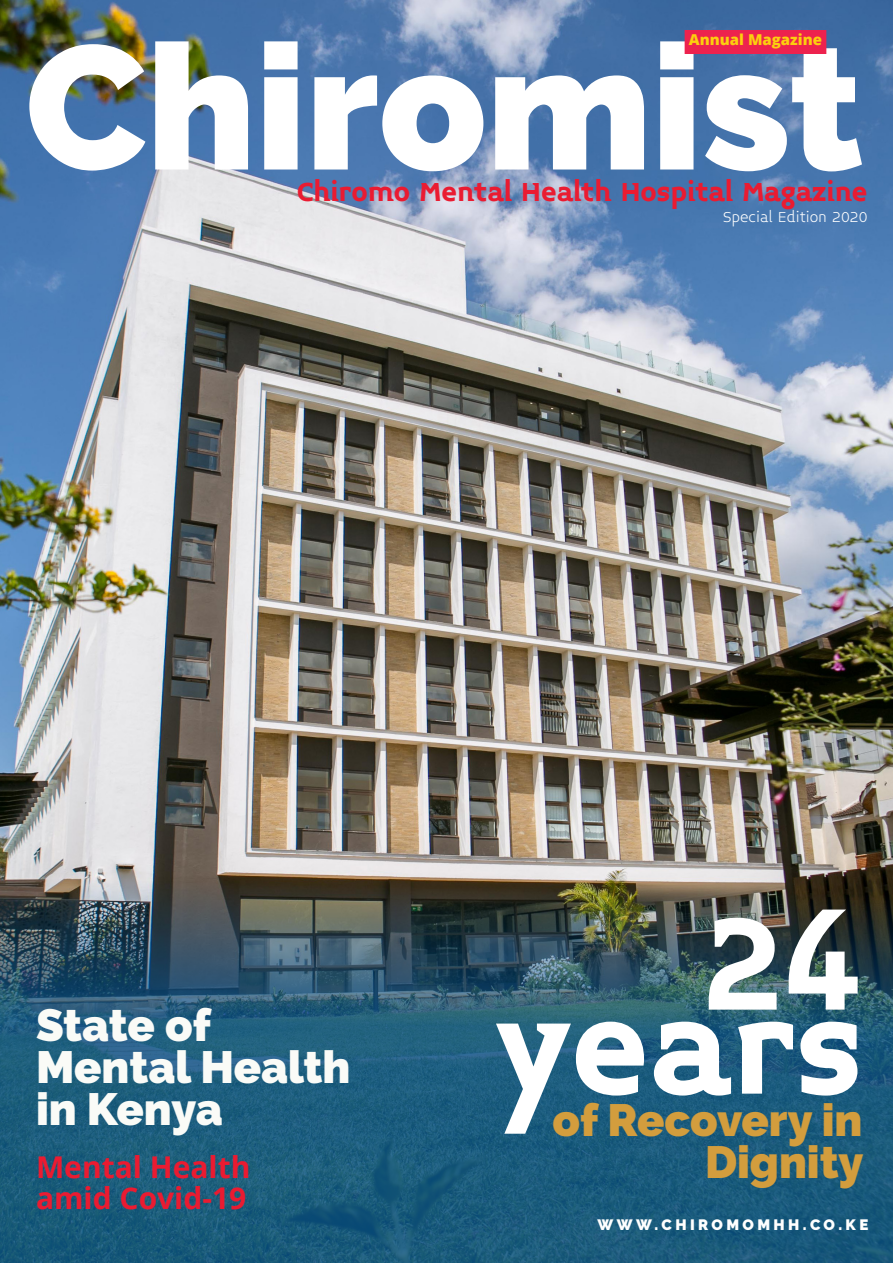
<style>
.page{position:relative;width:893px;height:1263px;background:#fff}
.page>*{position:absolute;margin:0;border:0;box-sizing:border-box;transform-origin:0 0}
.Body_04{font:900 175.5px "Raleway";color:#fff}
.Right_Align_01{font:700 150px "Midiet Serif";color:#fff}
.Body_04-2{font:900 45px/42px "Raleway";color:#fafbf7}
.Right_Align_01-2{font:900 45px/42px "Raleway";color:#d39d3d;text-align:right}
.Body_03{font:700 30px "Midiet Serif";color:#ea1b31}
.Body_04-3{font:700 30px "Open Sans";color:#ea1b31}
.Body_03-2{font:300 16.5px "Midiet Sans";color:#fff}
.t1{font:900 15px "Raleway";letter-spacing:.225em;color:#fff}
.Highlight_01{font:800 15px "Open Sans";color:#fccf0e}
</style>
<div class="page">
<img style="left:0;top:0;width:893px;height:824px">
<img style="left:0;top:824px;width:893px;height:439px">
<div style="left:685px;top:30px;width:141px;height:24px;background:#ed224e"></div>
<p class="Highlight_01" style="left:689px;top:29px;width:135px">Annual Magazine</p>
<p class="Body_04" style="left:26px;top:6px;width:839px">Chiromist</p>
<p class="Body_03" style="left:297px;top:175px;width:572px">Chiromo Mental Health Hospital Magazine</p>
<p class="Body_03-2" style="left:723px;top:208px;width:146px">Special Edition 2020</p>
<p class="Body_04-2" style="left:36px;top:1004px;width:176px">State of</p>
<p class="Body_04-2" style="left:36px;top:1046px;width:316px">Mental Health in Kenya</p>
<p class="Body_04-3" style="left:36px;top:1145px;width:216px">Mental Health</p>
<p class="Body_04-3" style="left:36px;top:1177px;width:212px">amid Covid-19</p>
<p class="Right_Align_01" style="left:703px;top:879px;width:161px">24</p>
<p class="Right_Align_01" style="left:496px;top:963px;width:368px">years</p>
<p class="Right_Align_01-2" style="left:553px;top:1099px;width:313px">of Recovery in<br>Dignity</p>
<p class="t1" style="left:598px;top:1216px;width:272px">WWW.CHIROMOMHH.CO.KE</p>
</div>
